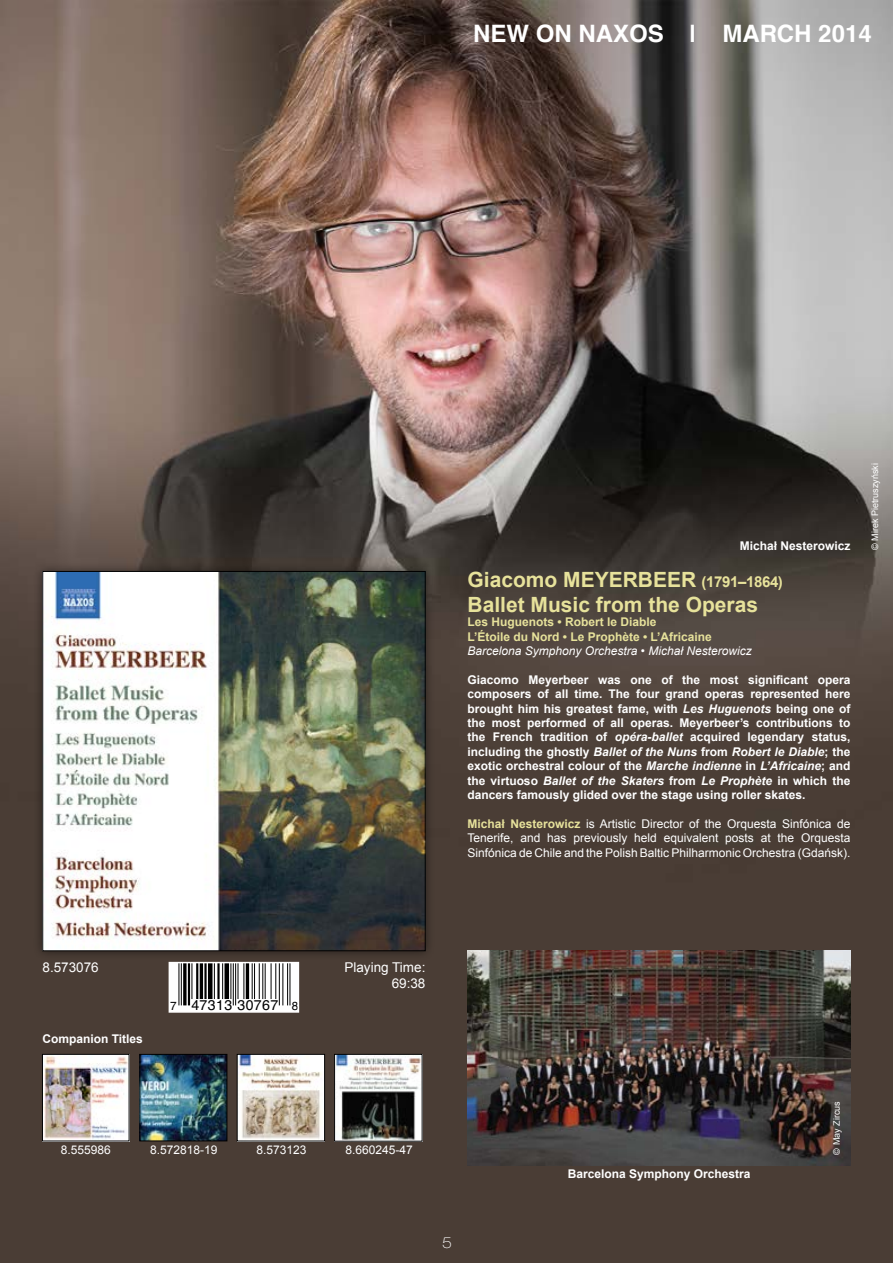
<style>
.page{position:relative;width:893px;height:1263px;background:#fff}
.page>*{position:absolute;margin:0;border:0;box-sizing:border-box;transform-origin:0 0}
.t1{font:700 24px "Helvetica";color:#fff}
.t2{font:700 21px/25.2px "Arial";color:#e7e29b}
.t3{font:100 expanded 15px "Helvetica Neue";color:#fff}
.t4{font:14.1px "Helvetica";letter-spacing:.025em;color:#000}
.t5{font:13.5px/16.2px "Arial";color:#fff;text-align:right}
.t6{font:700 12px/14.4px "Arial";color:#fff;text-align:justify}
.t7{font:12px/14.4px "Arial";color:#fff;text-align:justify}
.t8{font:700 12px/14.4px "Arial";color:#e7e29b}
.t9{font:italic 12px "Arial";color:#fff}
.t10{font:9px "Arial";color:#fff}
.s1{font-size:15px}
.s2{font-style:italic}
.s3{font-weight:700;color:#e7e29b}
.s4{font-size:11.85px}
</style>
<div class="page">
<img style="left:0;top:0;width:893px;height:1263px">
<svg style="left:168px;top:961px;width:132px;height:52px"></svg>
<div style="left:33px;top:562px;width:402px;height:399px;background:#000;opacity:.5"></div>
<img style="left:45px;top:573px;width:378px;height:376px">
<div style="left:43px;top:571px;width:382px;height:380px;border:1px solid #000"></div>
<img style="left:468px;top:951px;width:382px;height:214px">
<img style="left:44px;top:1056px;width:83px;height:83px">
<div style="left:42px;top:1054px;width:87px;height:87px;border:1px solid #000"></div>
<img style="left:142px;top:1056px;width:83px;height:83px">
<div style="left:140px;top:1054px;width:87px;height:87px;border:1px solid #000"></div>
<img style="left:239px;top:1056px;width:84px;height:83px">
<div style="left:237px;top:1054px;width:88px;height:87px;border:1px solid #000"></div>
<img style="left:336px;top:1056px;width:84px;height:83px">
<div style="left:334px;top:1054px;width:88px;height:87px;border:1px solid #000"></div>
<h1 class="t1" style="left:473px;top:15px;width:400px">NEW ON NAXOS | MARCH 2014</h1>
<p class="t6" style="left:740px;top:539px;width:112px">Michał Nesterowicz</p>
<h2 class="t2" style="left:467px;top:567px;width:317px">Giacomo MEYERBEER <span class="s1">(1791–1864)<br></span>Ballet Music from the Operas</h2>
<p class="t8" style="left:467px;top:615px;width:246px">Les Huguenots • Robert le Diable<br>L’Étoile du Nord • Le Prophète • L’Africaine</p>
<p class="t9" style="left:467px;top:643px;width:286px">Barcelona Symphony Orchestra • Michał Nesterowicz</p>
<p class="t6" style="left:467px;top:673px;width:384px">Giacomo Meyerbeer was one of the most significant opera composers of all time. The four grand operas represented here brought him his greatest fame, with <span class="s2">Les Huguenots</span> being one of the most performed of all operas. Meyerbeer’s contributions to the French tradition of <span class="s2">opéra-ballet</span> acquired legendary status, including the ghostly <span class="s2">Ballet of the Nuns</span> from <span class="s2">Robert le Diable</span>; the exotic orchestral colour of the <span class="s2">Marche indienne</span> in <span class="s2">L’Africaine</span>; and the virtuoso <span class="s2">Ballet of the Skaters</span> from <span class="s2">Le Prophète</span> in which the dancers famously glided over the stage using roller skates.</p>
<p class="t7" style="left:467px;top:816px;width:384px"><span class="s3">Michał Nesterowicz</span> is Artistic Director of the Orquesta Sinfónica de Tenerife, and has previously held equivalent posts at the Orquesta Sinfónica de Chile and the Polish Baltic Philharmonic Orchestra (Gdańsk).</p>
<p class="t10" style="left:869px;top:550px;width:88px;rotate:-90deg">© Mirek Pietruszyński</p>
<p class="t5" style="left:43px;top:959px;width:58px">8.573076</p>
<p class="t5" style="left:344px;top:959px;width:83px">Playing Time:<br>69:38</p>
<p class="t6" style="left:43px;top:1032px;width:102px">Companion Titles</p>
<p class="t4" style="left:170px;top:994px;width:130px"><span class="s4">7</span> 47313 30767 <span class="s4">8</span></p>
<p class="t7" style="left:61px;top:1143px;width:52px">8.555986</p>
<p class="t7" style="left:150px;top:1143px;width:69px">8.572818-19</p>
<p class="t7" style="left:256px;top:1143px;width:52px">8.573123</p>
<p class="t7" style="left:345px;top:1143px;width:69px">8.660245-47</p>
<p class="t3" style="left:442px;top:1233px;width:11px">5</p>
<p class="t6" style="left:568px;top:1167px;width:184px">Barcelona Symphony Orchestra</p>
<p class="t10" style="left:831px;top:1154px;width:55px;rotate:-90deg">© May Zircus</p>
</div>
